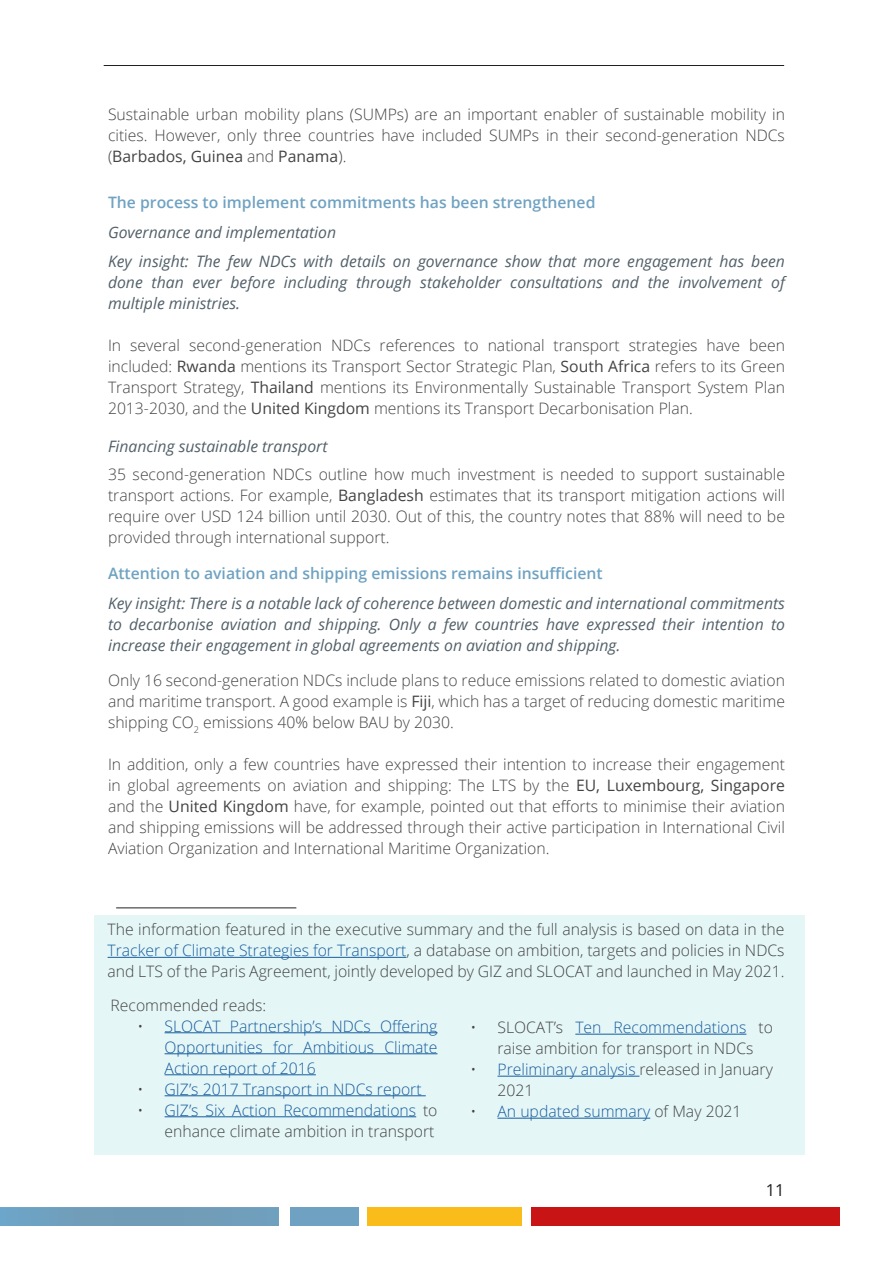
<style>
.page{position:relative;width:893px;height:1263px;background:#fff}
.page>*{position:absolute;margin:0;border:0;box-sizing:border-box;transform-origin:0 0}
.t1{font:16.5px "Open Sans";color:#231f20}
.Body_1{font:300 15.75px/21px "Open Sans";color:#434343;text-align:justify}
.Heading_4__Italics{font:italic 15.75px/21px "Open Sans";color:#526069;text-align:justify}
.t2{font:300 15.75px/21px "Open Sans";color:#175d9e;text-align:justify}
.Heading_3{font:600 15.75px "Open Sans";color:#6fa2c2}
.s1{font-weight:400}
.s2{color:#175d9e}
.s3{color:#434343}
</style>
<div class="page">
<div style="left:532px;top:1207px;width:308px;height:19px;background:#c81415"></div>
<div style="left:367px;top:1207px;width:154px;height:19px;background:#fabc1b"></div>
<div style="left:290px;top:1207px;width:68px;height:19px;background:#6fa2c2"></div>
<svg style="left:0;top:1207px;width:278px;height:19px;background:#709ebb"></svg>
<hr style="left:104px;top:65px;width:680px;height:1px;background:#231f20">
<div style="left:94px;top:916px;width:711px;height:239px;background:#e5f6f7"></div>
<hr style="left:108px;top:957px;width:298px;height:1px;background:#175d9e">
<hr style="left:165px;top:1032px;width:272px;height:1px;background:#175d9e">
<hr style="left:165px;top:1053px;width:272px;height:1px;background:#175d9e">
<hr style="left:165px;top:1074px;width:151px;height:1px;background:#175d9e">
<hr style="left:165px;top:1095px;width:261px;height:1px;background:#175d9e">
<hr style="left:165px;top:1116px;width:251px;height:1px;background:#175d9e">
<hr style="left:116px;top:907px;width:180px;height:1px;background:#231f20">
<hr style="left:575px;top:1034px;width:171px;height:1px;background:#175d9e">
<hr style="left:497px;top:1076px;width:142px;height:1px;background:#175d9e">
<hr style="left:497px;top:1118px;width:153px;height:1px;background:#175d9e">
<p class="Body_1" style="left:108px;top:103px;width:678px">Sustainable urban mobility plans (SUMPs) are an important enabler of sustainable mobility in cities. However, only three countries have included SUMPs in their second-generation NDCs (<span class="s1">Barbados, Guinea</span> and <span class="s1">Panama</span>).</p>
<p class="Heading_3" style="left:108px;top:191px;width:489px">The process to implement commitments has been strengthened</p>
<p class="Heading_4__Italics" style="left:108px;top:222px;width:230px">Governance and implementation</p>
<p class="Heading_4__Italics" style="left:108px;top:250px;width:678px">Key insight: The few NDCs with details on governance show that more engagement has been done than ever before including through stakeholder consultations and the involvement of multiple ministries.</p>
<p class="Body_1" style="left:108px;top:334px;width:678px">In several second-generation NDCs references to national transport strategies have been included: <span class="s1">Rwanda</span> mentions its Transport Sector Strategic Plan, <span class="s1">South Africa</span> refers to its Green Transport Strategy, <span class="s1">Thailand</span> mentions its Environmentally Sustainable Transport System Plan 2013-2030, and the <span class="s1">United Kingdom</span> mentions its Transport Decarbonisation Plan.</p>
<p class="Heading_4__Italics" style="left:108px;top:435px;width:221px">Financing sustainable transport</p>
<p class="Body_1" style="left:108px;top:463px;width:678px">35 second-generation NDCs outline how much investment is needed to support sustainable transport actions. For example, <span class="s1">Bangladesh</span> estimates that its transport mitigation actions will require over USD 124 billion until 2030. Out of this, the country notes that 88% will need to be provided through international support.</p>
<p class="Heading_3" style="left:108px;top:563px;width:496px">Attention to aviation and shipping emissions remains insufficient</p>
<p class="Heading_4__Italics" style="left:108px;top:593px;width:678px">Key insight: There is a notable lack of coherence between domestic and international commitments to decarbonise aviation and shipping. Only a few countries have expressed their intention to increase their engagement in global agreements on aviation and shipping.</p>
<p class="Body_1" style="left:108px;top:669px;width:678px">Only 16 second-generation NDCs include plans to reduce emissions related to domestic aviation and maritime transport. A good example is <span class="s1">Fiji</span>, which has a target of reducing domestic maritime shipping CO<sub>2</sub> emissions 40% below BAU by 2030.</p>
<p class="Body_1" style="left:108px;top:753px;width:678px">In addition, only a few countries have expressed their intention to increase their engagement in global agreements on aviation and shipping: The LTS by the <span class="s1">EU, Luxembourg, Singapore </span>and the <span class="s1">United Kingdom</span> have, for example, pointed out that efforts to minimise their aviation and shipping emissions will be addressed through their active participation in International Civil Aviation Organization and International Maritime Organization.</p>
<p class="Body_1" style="left:108px;top:918px;width:678px">The information featured in the executive summary and the full analysis is based on data in the <span class="s2">Tracker of Climate Strategies for Transport</span>, a database on ambition, targets and policies in NDCs and LTS of the Paris Agreement, jointly developed by GIZ and SLOCAT and launched in May 2021.</p>
<p class="Body_1" style="left:111px;top:994px;width:157px">Recommended reads:</p>
<p class="t2" style="left:165px;top:1015px;width:274px;text-indent:-27px"><span class="s3">•</span> SLOCAT Partnership’s NDCs Offering Opportunities for Ambitious Climate Action report of 2016</p>
<p class="t2" style="left:138px;top:1078px;width:286px"><span class="s3">•</span> GIZ’s 2017 Transport in NDCs report</p>
<p class="Body_1" style="left:138px;top:1099px;width:301px;text-align:right">• <span class="s2">GIZ’s Six Action Recommendations</span> to enhance climate ambition in transport</p>
<p class="Body_1" style="left:470px;top:1016px;width:304px;text-align:center">• SLOCAT’s <span class="s2">Ten Recommendations</span> to raise ambition for transport in NDCs</p>
<p class="Body_1" style="left:497px;top:1058px;width:277px;text-indent:-27px">• <span class="s2">Preliminary analysis</span> released in January<br>2021</p>
<p class="t2" style="left:470px;top:1100px;width:273px"><span class="s3">•</span> An updated summary <span class="s3">of May 2021</span></p>
<p class="t1" style="left:766px;top:1179px;width:20px">11</p>
</div>
